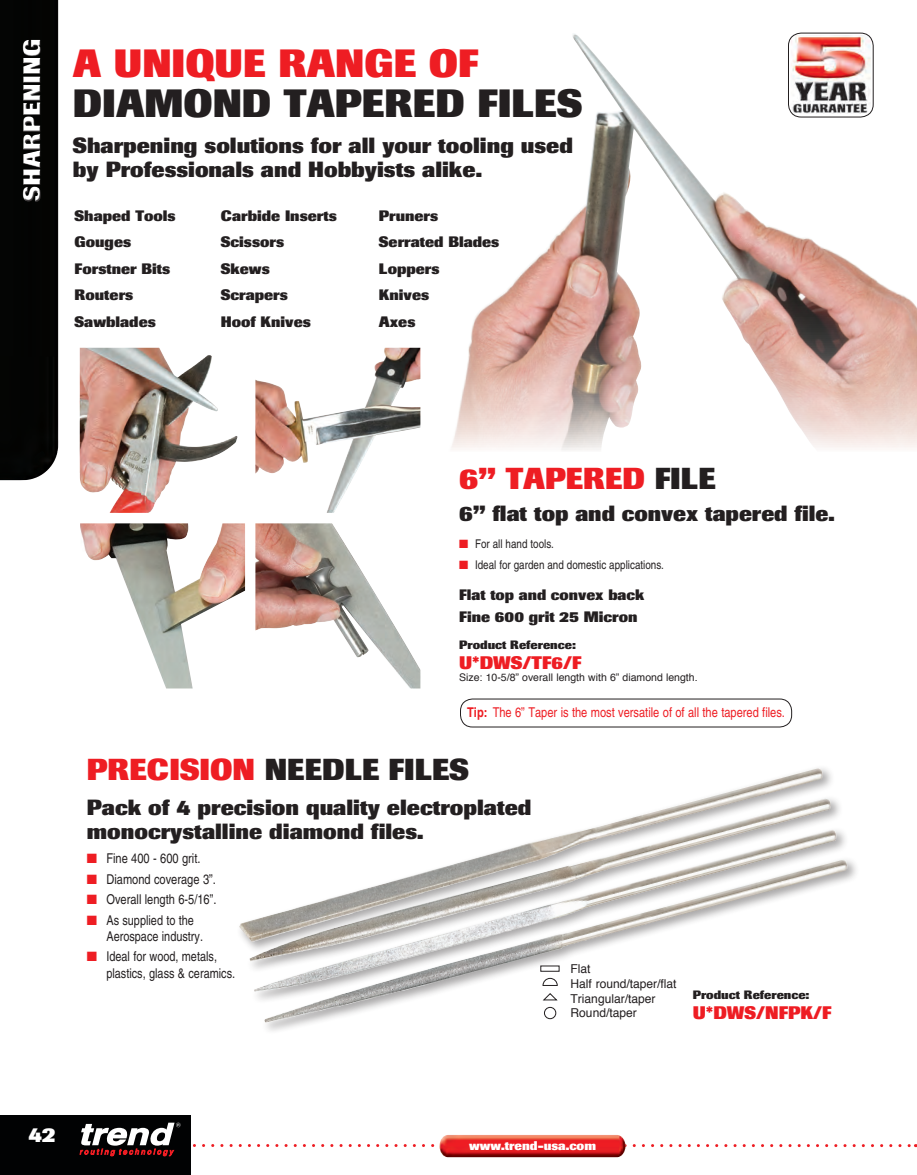
<style>
.page{position:relative;width:917px;height:1175px;background:#fff}
.page>*{position:absolute;margin:0;border:0;box-sizing:border-box;transform-origin:0 0}
.t1{font:800 39px/40.5px "Imago BQ";color:#231f20}
.Drilling_Tool_Header{font:800 30px "Imago BQ";color:#231f20}
.Drilling_Tool_Header-2{font:800 30px "Imago BQ";color:#ee1d23}
.t2{font:800 24.15px "Imago BQ";color:#fff}
.Body_Text{font:800 21.75px/24px "Imago BQ";color:#231f20}
.bullet_points{font:800 21.75px "Imago BQ";color:#231f20}
.accessories_text{font:800 21.75px "Imago BQ";color:#231f20}
.t3{font:800 21px "Imago BQ";color:#fff}
.Drilling_Tool_Header-3{font:800 18px "Imago BQ";color:#ee1d23}
.bullet_points-2{font:800 15px "Imago BQ";color:#231f20}
.accessories_text-2{font:800 15px "Imago BQ";color:#231f20}
.Drilling_Tool_Header-4{font:800 15px "Imago BQ";color:#231f20}
.Drilling_Tool_Header-5{font:condensed 13.5px/16.2px "Helvetica LT";color:#231f20}
.heading_text{font:condensed 13.5px "Helvetica LT";color:#ee1d23}
.accessories_text-3{font:800 12.45px "Imago BQ";color:#fff}
.t4{font:12.15px "Helvetica";color:#231f20}
.bullet_points-3{font:condensed 12px "Helvetica LT";color:#231f20}
.Drilling_Tool_Header-6{font:800 12px "Imago BQ";color:#231f20}
.accessories_text-4{font:800 12px "Imago BQ";color:#231f20}
.Drilling_Tool_Header-7{font:10.5px "Helvetica";color:#231f20}
.s1{color:#ee1d23}
.s2{color:#231f20}
.s3{font-weight:700}
</style>
<div class="page">
<img style="left:452px;top:33px;width:465px;height:417px">
<svg style="left:194px;top:1143px;width:722px;height:3px"></svg>
<img style="left:439px;top:1135px;width:186px;height:21px">
<div style="left:0;top:1114px;width:191px;height:60px;background:#010203"></div>
<svg style="left:79px;top:1122px;width:102px;height:35px"></svg>
<img style="left:80px;top:523px;width:165px;height:165px">
<img style="left:80px;top:347px;width:158px;height:165px">
<svg style="left:255px;top:347px;width:165px;height:165px"></svg>
<svg style="left:255px;top:523px;width:165px;height:165px"></svg>
<div style="left:236px;top:764px;width:624px;height:270px;background:#231f20;opacity:.4"></div>
<img style="left:393px;top:769px;width:417px;height:112px">
<svg style="left:541px;top:965px;width:18px;height:5px"></svg>
<svg style="left:542px;top:992px;width:16px;height:8px"></svg>
<svg style="left:542px;top:977px;width:16px;height:9px"></svg>
<div style="left:544px;top:1007px;width:12px;height:11px;background:#fff;border-radius:50%"></div>
<div style="left:544px;top:1006px;width:12px;height:12px;border:1px solid #231f20;border-radius:50%"></div>
<div style="left:788px;top:33px;width:85px;height:84px;background:#fff;border-radius:13px"></div>
<img style="left:791px;top:35px;width:80px;height:79px">
<div style="left:788px;top:33px;width:85px;height:84px;border:1px solid #231f20;border-radius:13px"></div>
<div style="left:0;top:0;width:58px;height:480px;background:#040403"></div>
<div style="left:22px;top:40px;width:20px;height:162px;background:#231f20;opacity:.89"></div>
<div style="left:460px;top:698px;width:332px;height:29px;border:1px solid #231f20;border-radius:12px"></div>
<h3 class="t2" style="left:17px;top:202px;width:164px;rotate:-90deg">SHARPENING</h3>
<p class="t1" style="left:73px;top:43px;width:511px"><span class="s1">A UNIQUE RANGE OF<br></span>DIAMOND TAPERED FILES</p>
<p class="Body_Text" style="left:73px;top:133px;width:502px">Sharpening solutions for all your tooling used by Professionals and Hobbyists alike.</p>
<p class="bullet_points-2" style="left:75px;top:206px;width:103px">Shaped Tools</p>
<p class="bullet_points-2" style="left:75px;top:233px;width:58px">Gouges</p>
<p class="bullet_points-2" style="left:75px;top:259px;width:97px">Forstner Bits</p>
<p class="bullet_points-2" style="left:75px;top:286px;width:60px">Routers</p>
<p class="bullet_points-2" style="left:75px;top:312px;width:83px">Sawblades</p>
<p class="bullet_points-2" style="left:221px;top:206px;width:118px">Carbide Inserts</p>
<p class="bullet_points-2" style="left:221px;top:233px;width:65px">Scissors</p>
<p class="bullet_points-2" style="left:221px;top:259px;width:51px">Skews</p>
<p class="bullet_points-2" style="left:221px;top:286px;width:69px">Scrapers</p>
<p class="bullet_points-2" style="left:221px;top:312px;width:92px">Hoof Knives</p>
<p class="bullet_points-2" style="left:379px;top:206px;width:61px">Pruners</p>
<p class="bullet_points-2" style="left:379px;top:233px;width:122px">Serrated Blades</p>
<p class="bullet_points-2" style="left:379px;top:259px;width:62px">Loppers</p>
<p class="bullet_points-2" style="left:379px;top:286px;width:52px">Knives</p>
<p class="bullet_points-2" style="left:379px;top:312px;width:38px">Axes</p>
<p class="Drilling_Tool_Header-2" style="left:459px;top:460px;width:258px">6” TAPERED <span class="s2">FILE</span></p>
<p class="accessories_text" style="left:459px;top:500px;width:377px">6” flat top and convex tapered file.</p>
<p class="bullet_points-3" style="left:459px;top:537px;width:96px"><span class="s1">■</span> For all hand tools.</p>
<p class="bullet_points-3" style="left:459px;top:557px;width:206px"><span class="s1">■</span> Ideal for garden and domestic applications.</p>
<p class="accessories_text-2" style="left:459px;top:585px;width:187px">Flat top and convex back</p>
<p class="Drilling_Tool_Header-4" style="left:459px;top:607px;width:180px">Fine 600 grit 25 Micron</p>
<p class="accessories_text-4" style="left:459px;top:637px;width:118px">Product Reference:</p>
<p class="Drilling_Tool_Header-3" style="left:459px;top:651px;width:124px">U*DWS/TF6/F</p>
<p class="Drilling_Tool_Header-7" style="left:459px;top:670px;width:240px">Size: 10-5/8” overall length with 6” diamond length.</p>
<p class="heading_text" style="left:467px;top:704px;width:319px"><span class="s3">Tip:</span> The 6” Taper is the most versatile of of all the tapered files.</p>
<p class="Drilling_Tool_Header" style="left:87px;top:751px;width:384px"><span class="s1">PRECISION</span> NEEDLE FILES</p>
<p class="bullet_points" style="left:87px;top:793px;width:446px">Pack of 4 precision quality electroplated</p>
<p class="bullet_points" style="left:87px;top:817px;width:338px">monocrystalline diamond files.</p>
<p class="Drilling_Tool_Header-5" style="left:87px;top:850px;width:115px"><span class="s1">■</span> Fine 400 - 600 grit.</p>
<p class="Drilling_Tool_Header-5" style="left:87px;top:870px;width:131px"><span class="s1">■</span> Diamond coverage 3”.</p>
<p class="Drilling_Tool_Header-5" style="left:87px;top:891px;width:131px"><span class="s1">■</span> Overall length 6-5/16”.</p>
<p class="Drilling_Tool_Header-5" style="left:106px;top:911px;width:98px;text-indent:-20px"><span class="s1">■</span> As supplied to the<br>Aerospace industry.</p>
<p class="Drilling_Tool_Header-5" style="left:106px;top:948px;width:130px;text-indent:-19px"><span class="s1">■</span> Ideal for wood, metals, plastics, glass &amp; ceramics.</p>
<p class="t4" style="left:571px;top:960px;width:22px">Flat</p>
<p class="t4" style="left:571px;top:975px;width:108px">Half round/taper/flat</p>
<p class="t4" style="left:571px;top:989px;width:86px">Triangular/taper</p>
<p class="t4" style="left:571px;top:1004px;width:68px">Round/taper</p>
<p class="Drilling_Tool_Header-6" style="left:693px;top:987px;width:118px">Product Reference:</p>
<p class="Drilling_Tool_Header-3" style="left:693px;top:1001px;width:140px">U*DWS/NFPK/F</p>
<p class="t3" style="left:29px;top:1122px;width:29px">42</p>
<p class="accessories_text-3" style="left:469px;top:1137px;width:128px">www.trend-usa.com</p>
</div>
